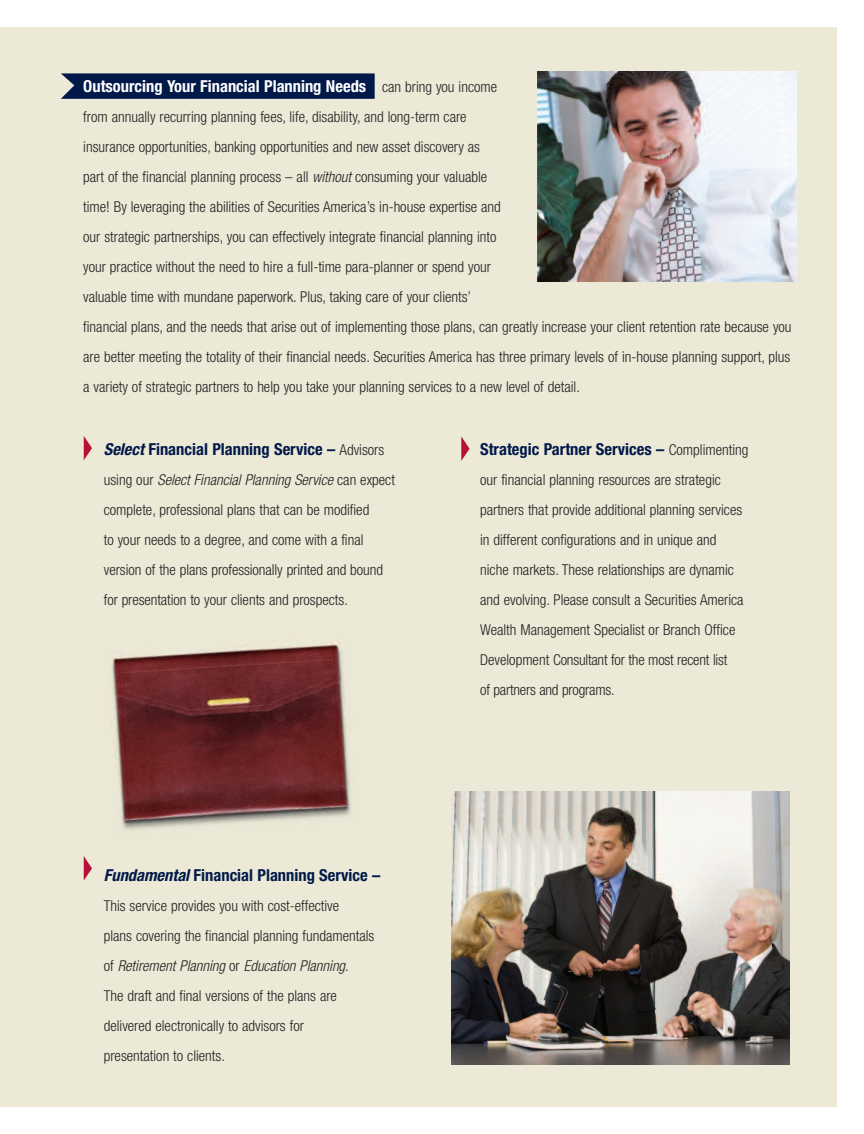
<style>
.page{position:relative;width:864px;height:1134px;background:#fff}
.page>*{position:absolute;margin:0;border:0;box-sizing:border-box;transform-origin:0 0}
.t1{font:700 condensed 16.5px "Helvetica Neue";color:#001949}
.t2{font:700 condensed 16.5px "Helvetica Neue";color:#fff}
.t3{font:300 condensed 15px/30px "Helvetica Neue";color:#231f20}
.s1{font-weight:300;font-size:15px;color:#231f20}
.s2{font-style:italic}
</style>
<div class="page">
<div style="left:0;top:27px;width:837px;height:1080px;background:#ede9d7"></div>
<svg style="left:61px;top:73px;width:314px;height:26px;background:#0a224f"></svg>
<img style="left:83px;top:642px;width:269px;height:218px">
<img style="left:537px;top:72px;width:259px;height:209px">
<svg style="left:84px;top:856px;width:8px;height:24px"></svg>
<svg style="left:461px;top:436px;width:9px;height:25px"></svg>
<svg style="left:84px;top:436px;width:8px;height:24px"></svg>
<img style="left:451px;top:792px;width:339px;height:272px">
<p class="t2" style="left:83px;top:80px;width:415px">Outsourcing Your Financial Planning Needs <span class="s1">can bring you income</span></p>
<p class="t3" style="left:83px;top:103px;width:710px">from annually recurring planning fees, life, disability, and long-term care<br>insurance opportunities, banking opportunities and new asset discovery as<br>part of the financial planning process – all <span class="s2">without</span> consuming your valuable<br>time! By leveraging the abilities of Securities America’s in-house expertise and<br>our strategic partnerships, you can effectively integrate financial planning into<br>your practice without the need to hire a full-time para-planner or spend your<br>valuable time with mundane paperwork. Plus, taking care of your clients’<br>financial plans, and the needs that arise out of implementing those plans, can greatly increase your client retention rate because you are better meeting the totality of their financial needs. Securities America has three primary levels of in-house planning support, plus a variety of strategic partners to help you take your planning services to a new level of detail.</p>
<p class="t1" style="left:104px;top:443px;width:282px"><span class="s2">Select</span> Financial Planning Service – <span class="s1">Advisors</span></p>
<p class="t3" style="left:104px;top:466px;width:293px">using our <span class="s2">Select Financial Planning Service</span> can expect complete, professional plans that can be modified<br>to your needs to a degree, and come with a final version of the plans professionally printed and bound for presentation to your clients and prospects.</p>
<p class="t1" style="left:104px;top:869px;width:278px"><span class="s2">Fundamental</span> Financial Planning Service –</p>
<p class="t3" style="left:104px;top:892px;width:272px">This service provides you with cost-effective<br>plans covering the financial planning fundamentals of <span class="s2">Retirement Planning</span> or <span class="s2">Education Planning</span>.<br>The draft and final versions of the plans are delivered electronically to advisors for<br>presentation to clients.</p>
<p class="t1" style="left:480px;top:443px;width:270px">Strategic Partner Services – <span class="s1">Complimenting</span></p>
<p class="t3" style="left:480px;top:466px;width:265px">our financial planning resources are strategic partners that provide additional planning services in different configurations and in unique and niche markets. These relationships are dynamic and evolving. Please consult a Securities America Wealth Management Specialist or Branch Office Development Consultant for the most recent list<br>of partners and programs.</p>
</div>
